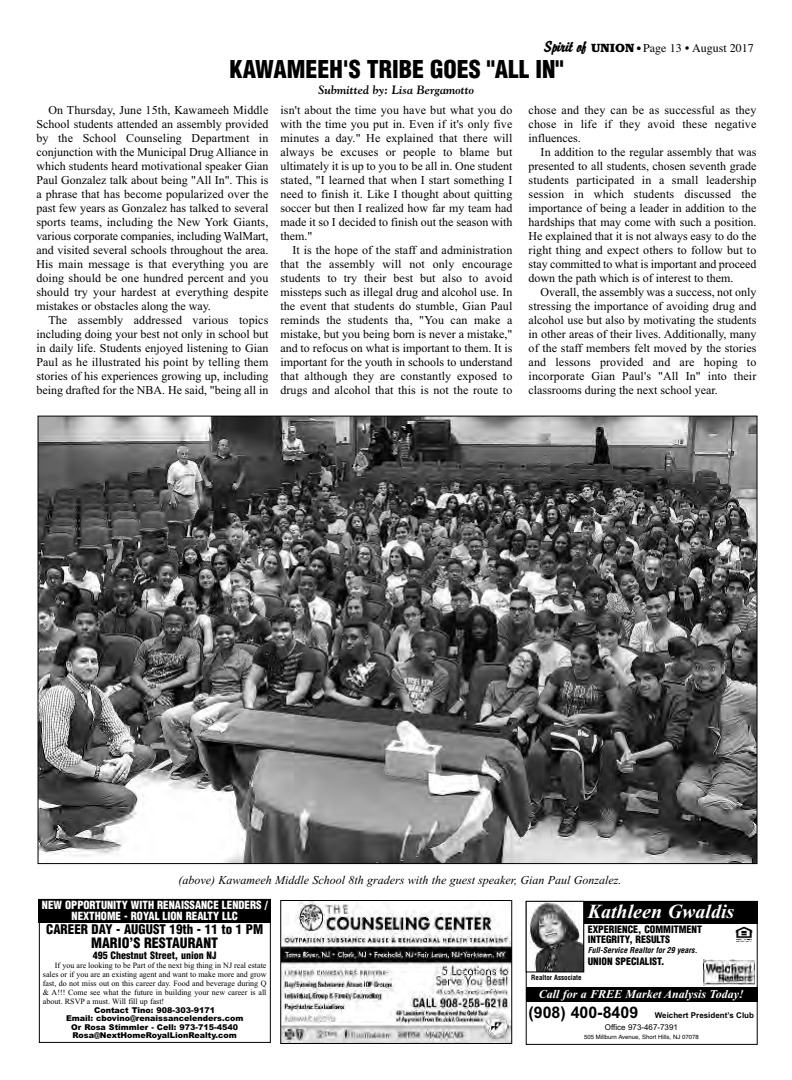
<style>
.page{position:relative;width:792px;height:1080px;background:#fff}
.page>*{position:absolute;margin:0;border:0;box-sizing:border-box;transform-origin:0 0}
.t1{font:900 condensed 24px "Helvetica";color:#000}
.t2{font:italic 700 20px "Times New Roman";color:#fff}
.t3{font:900 condensed 14px "Helvetica";color:#000}
.t4{font:900 condensed 13px "Helvetica";color:#000}
.t5{font:12px/14px "Times New Roman";color:#000;text-align:justify}
.t6{font:italic 12px "Times New Roman";color:#000}
.t7{font:italic 700 12px "Times New Roman";color:#fff}
.t8{font:12px "Times";color:#000}
.t9{font:italic 700 12px "Goudy";color:#000}
.t10{font:900 condensed 11px/11px "Helvetica";color:#fff;text-align:center}
.t11{font:900 condensed 10px/10px "Helvetica";color:#000}
.t12{font:8px/9px "Times New Roman";color:#000;text-align:justify}
.t13{font:900 8px/8.5px "Arial";color:#000;text-align:center}
.t14{font:700 8px/12px "Arial";color:#000;text-align:center}
.t15{font:italic 700 condensed 8px "Helvetica";color:#000}
.t16{font:700 condensed 7px "Helvetica";color:#000}
.t17{font:6px "Helvetica";color:#000}
.s1{font-family:"Brisk Extended";font-weight:700;font-style:italic;font-size:14px}
.s2{font-family:"Bookman";font-weight:700}
.s3{font-family:"Futura";font-weight:700;font-stretch:condensed;font-size:10px}
.s4{font-size:16px}
.s5{font-weight:400}
</style>
<div class="page">
<img style="left:282px;top:902px;width:228px;height:140px">
<div style="left:280px;top:900px;width:232px;height:144px;border:1px solid #000"></div>
<div style="left:39px;top:899px;width:232px;height:144px;border:1px solid #000"></div>
<div style="left:39px;top:899px;width:232px;height:23px;background:#000"></div>
<div style="left:526px;top:901px;width:232px;height:23px;background:#000"></div>
<div style="left:526px;top:988px;width:232px;height:14px;background:#000"></div>
<div style="left:526px;top:901px;width:232px;height:144px;border:1px solid #000"></div>
<img style="left:528px;top:903px;width:54px;height:67px">
<div style="left:526px;top:901px;width:58px;height:71px;border:1px solid #000"></div>
<svg style="left:703px;top:960px;width:1px;height:25px"></svg>
<img style="left:704px;top:960px;width:51px;height:25px">
<img style="left:735px;top:926px;width:18px;height:16px">
<img style="left:40px;top:418px;width:716px;height:444px">
<p class="t8" style="left:545px;top:41px;width:211px"><span class="s1">Spirit of</span> <span class="s2">UNION</span> <span class="s3">•</span> Page 13 • August 2017</p>
<h1 class="t1" style="left:229px;top:56px;width:336px">KAWAMEEH'S TRIBE GOES "ALL IN"</h1>
<p class="t9" style="left:319px;top:83px;width:157px">Submitted by: Lisa Bergamotto</p>
<p class="t5" style="left:36px;top:102px;width:234px;text-indent:12px">On Thursday, June 15th, Kawameeh Middle School students attended an assembly provided by the School Counseling Department in conjunction with the Municipal Drug Alliance in which students heard motivational speaker Gian Paul Gonzalez talk about being "All In". This is a phrase that has become popularized over the past few years as Gonzalez has talked to several sports teams, including the New York Giants, various corporate companies, including WalMart, and visited several schools throughout the area.<br>His main message is that everything you are doing should be one hundred percent and you should try your hardest at everything despite mistakes or obstacles along the way.</p>
<p class="t5" style="left:36px;top:312px;width:234px;text-indent:12px">The assembly addressed various topics including doing your best not only in school but in daily life. Students enjoyed listening to Gian Paul as he illustrated his point by telling them stories of his experiences growing up, including being drafted for the NBA. He said, "being all in</p>
<p class="t5" style="left:280px;top:102px;width:234px">isn't about the time you have but what you do with the time you put in. Even if it's only five minutes a day." He explained that there will always be excuses or people to blame but ultimately it is up to you to be all in. One student stated, "I learned that when I start something I need to finish it. Like I thought about quitting soccer but then I realized how far my team had made it so I decided to finish out the season with them."</p>
<p class="t5" style="left:280px;top:243px;width:234px;text-indent:12px">It is the hope of the staff and administration that the assembly will not only encourage students to try their best but also to avoid missteps such as illegal drug and alcohol use. In the event that students do stumble, Gian Paul reminds the students tha, "You can make a mistake, but you being born is never a mistake," and to refocus on what is important to them. It is important for the youth in schools to understand that although they are constantly exposed to drugs and alcohol that this is not the route to</p>
<p class="t5" style="left:529px;top:103px;width:229px">chose and they can be as successful as they chose in life if they avoid these negative influences.</p>
<p class="t5" style="left:529px;top:145px;width:229px;text-indent:12px">In addition to the regular assembly that was presented to all students, chosen seventh grade students participated in a small leadership session in which students discussed the importance of being a leader in addition to the hardships that may come with such a position.<br>He explained that it is not always easy to do the right thing and expect others to follow but to stay committed to what is important and proceed down the path which is of interest to them.</p>
<p class="t5" style="left:529px;top:285px;width:229px;text-indent:12px">Overall, the assembly was a success, not only stressing the importance of avoiding drug and alcohol use but also by motivating the students in other areas of their lives. Additionally, many of the staff members felt moved by the stories and lessons provided and are hoping to incorporate Gian Paul's "All In" into their classrooms during the next school year.</p>
<p class="t6" style="left:179px;top:873px;width:444px">(above) Kawameeh Middle School 8th graders with the guest speaker, Gian Paul Gonzalez.</p>
<p class="t10" style="left:42px;top:900px;width:227px">NEW OPPORTUNITY WITH RENAISSANCE LENDERS /<br>NEXTHOME - ROYAL LION REALTY LLC</p>
<h2 class="t2" style="left:588px;top:899px;width:148px">Kathleen Gwaldis</h2>
<p class="t4" style="left:46px;top:922px;width:219px">CAREER DAY - AUGUST 19th - 11 to 1 PM</p>
<p class="t3" style="left:91px;top:935px;width:128px">MARIO’S RESTAURANT</p>
<p class="t11" style="left:93px;top:950px;width:125px">495 Chestnut Street, union NJ</p>
<p class="t12" style="left:43px;top:961px;width:225px;text-indent:12px">If you are looking to be Part of the next big thing in NJ real estate sales or if you are an existing agent and want to make more and grow fast, do not miss out on this career day. Food and beverage during Q &amp; A!!! Come see what the future in building your new career is all about. RSVP a must. Will fill up fast!</p>
<p class="t13" style="left:66px;top:1006px;width:179px">Contact Tino: 908-303-9171<br>Email: cbovino@renaissancelenders.com Or Rosa Stimmler - Cell: 973-715-4540<br>Rosa@NextHomeRoyalLionRealty.com</p>
<p class="t11" style="left:588px;top:925px;width:116px">EXPERIENCE, COMMITMENT<br>INTEGRITY, RESULTS</p>
<p class="t15" style="left:588px;top:946px;width:111px">Full-Service Realtor for 29 years.</p>
<p class="t11" style="left:588px;top:957px;width:78px">UNION SPECIALIST.</p>
<p class="t16" style="left:531px;top:973px;width:52px">Realtor Associate</p>
<p class="t7" style="left:539px;top:987px;width:206px">Call for a FREE Market Analysis Today!</p>
<p class="t14" style="left:529px;top:1010px;width:227px"><span class="s4">(908) 400-8409</span> Weichert President’s Club<br><span class="s5">Office 973-467-7391</span></p>
<p class="t17" style="left:584px;top:1034px;width:116px">505 Millburn Avenue, Short Hills, NJ 07078</p>
</div>
